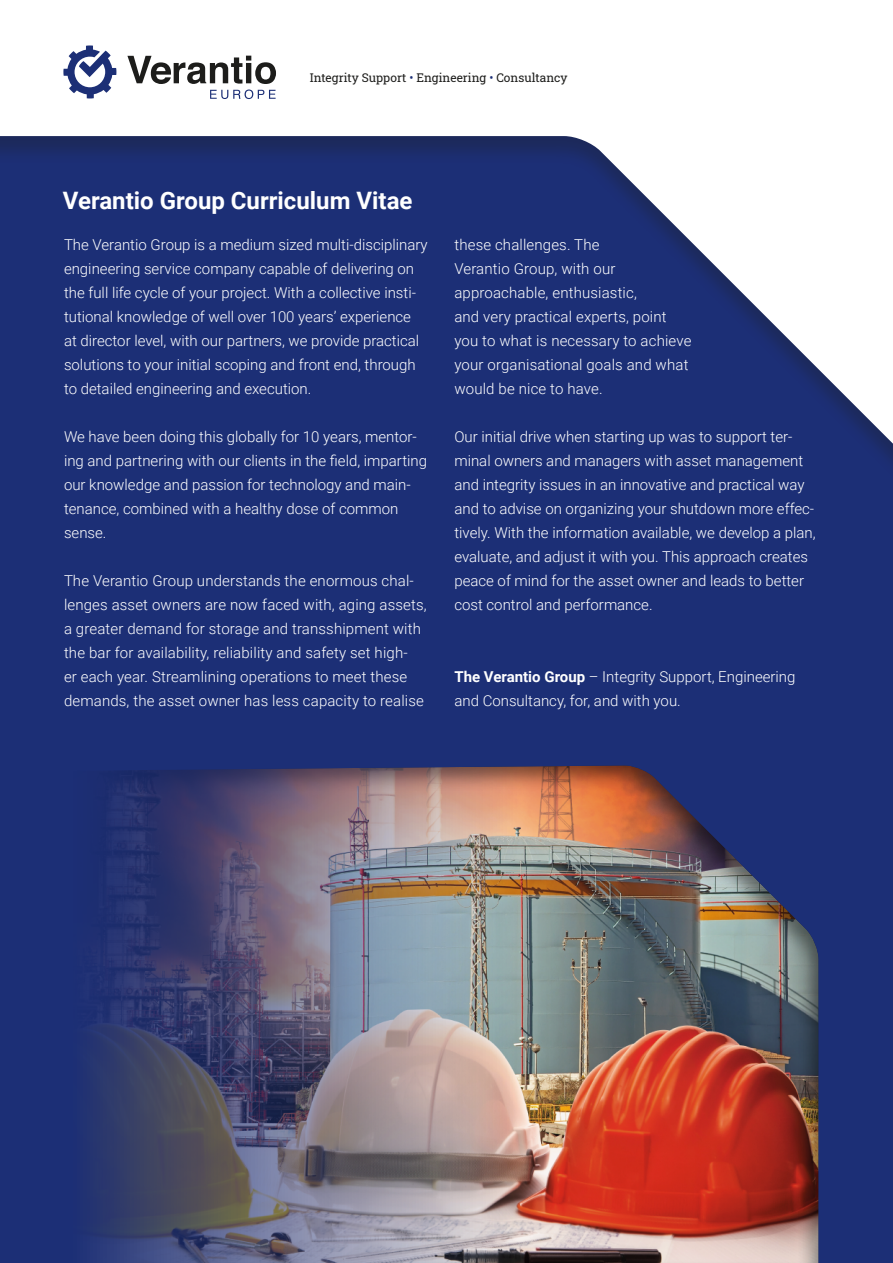
<style>
.page{position:relative;width:893px;height:1263px;background:#1c2f76}
.page>*{position:absolute;margin:0;border:0;box-sizing:border-box;transform-origin:0 0}
.t1{font:700 24px "Roboto";color:#fff}
.t2{font:300 15px/24px "Roboto";color:#fff}
.t3{font:12px "Roboto Slab";color:#1d1d1b}
.s1{color:#1c2f76}
.s2{font-weight:700}
</style>
<div class="page">
<svg style="left:0;top:0;width:893px;height:461px"></svg>
<svg style="left:63px;top:45px;width:53px;height:53px"></svg>
<svg style="left:127px;top:56px;width:149px;height:28px;background:#9e9e9d"></svg>
<svg style="left:210px;top:90px;width:66px;height:9px"></svg>
<div style="left:0;top:764px;width:820px;height:499px;background:#1d1d1b;opacity:.5"></div>
<p class="t3" style="left:310px;top:70px;width:259px">Integrity Support <span class="s1">•</span> Engineering <span class="s1">•</span> Consultancy</p>
<h1 class="t1" style="left:63px;top:184px;width:351px">Verantio Group Curriculum Vitae</h1>
<p class="t2" style="left:64px;top:232px;width:365px">The Verantio Group is a medium sized multi-disciplinary engineering service company capable of delivering on the full life cycle of your project. With a collective insti&shy;tutional knowledge of well over 100 years’ experience<br>at director level, with our partners, we provide practical solutions to your initial scoping and front end, through to detailed engineering and execution.</p>
<p class="t2" style="left:64px;top:424px;width:365px">We have been doing this globally for 10 years, mentor&shy;ing and partnering with our clients in the field, imparting our knowledge and passion for technology and main&shy;tenance, combined with a healthy dose of common sense.</p>
<p class="t2" style="left:64px;top:568px;width:364px">The Verantio Group understands the enormous chal&shy;lenges asset owners are now faced with, aging assets, a greater demand for storage and transshipment with the bar for availability, reliability and safety set high-<br>er each year. Streamlining operations to meet these demands, the asset owner has less capacity to realise</p>
<p class="t2" style="left:454px;top:232px;width:239px">these challenges. The<br>Verantio Group, with our approachable, enthusiastic,<br>and very practical experts, point you to what is necessary to achieve your organisational goals and what would be nice to have.</p>
<p class="t2" style="left:454px;top:424px;width:363px">Our initial drive when starting up was to support ter&shy;minal owners and managers with asset management and integrity issues in an innovative and practical way and to advise on organizing your shutdown more effec&shy;tively. With the information available, we develop a plan, evaluate, and adjust it with you. This approach creates peace of mind for the asset owner and leads to better cost control and performance.</p>
<p class="t2" style="left:454px;top:664px;width:343px"><span class="s2">The Verantio Group</span> – Integrity Support, Engineering and Consultancy, for, and with you.</p>
</div>
